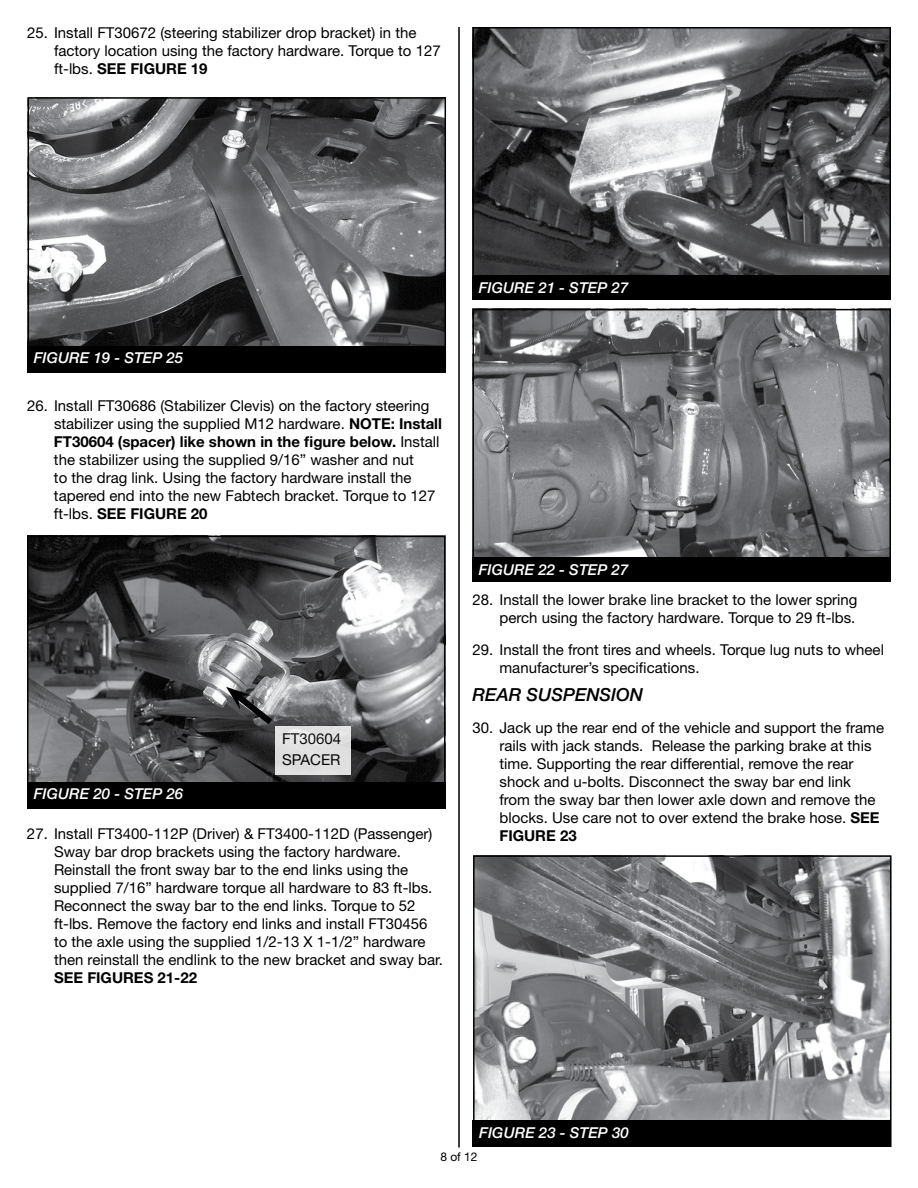
<style>
.page{position:relative;width:918px;height:1188px;background:#fff}
.page>*{position:absolute;margin:0;border:0;box-sizing:border-box;transform-origin:0 0}
.t1{font:italic 500 18px "Helvetica Neue LT Std";color:#000}
.t2{font:15px/18px "Helvetica Neue LT Std";color:#000}
.t3{font:italic 500 15px "Helvetica Neue LT Std";color:#fff}
.t4{font:700 15px "Helvetica Neue LT Std";color:#000}
.t5{font:12px "Helvetica Neue LT Std";color:#000}
.s1{font-weight:700}
</style>
<div class="page">
<hr style="left:458px;top:27px;width:2px;height:1121px;background:#000">
<img style="left:31px;top:100px;width:412px;height:246px">
<div style="left:28px;top:97px;width:418px;height:270px;border:2px solid #000"></div>
<div style="left:27px;top:346px;width:419px;height:27px;background:#000"></div>
<img style="left:30px;top:539px;width:413px;height:243px">
<div style="left:27px;top:536px;width:419px;height:270px;border:2px solid #000"></div>
<div style="left:27px;top:782px;width:419px;height:27px;background:#000"></div>
<img style="left:475px;top:30px;width:413px;height:245px">
<div style="left:472px;top:27px;width:419px;height:270px;border:2px solid #000"></div>
<div style="left:472px;top:275px;width:418px;height:25px;background:#000"></div>
<img style="left:475px;top:312px;width:413px;height:245px">
<div style="left:472px;top:309px;width:419px;height:272px;border:2px solid #000"></div>
<div style="left:472px;top:557px;width:418px;height:25px;background:#000"></div>
<div style="left:275px;top:726px;width:76px;height:48px;background:#e0e0e0"></div>
<svg style="left:226px;top:687px;width:53px;height:43px;background:#5f6061"></svg>
<img style="left:476px;top:858px;width:413px;height:262px">
<div style="left:473px;top:855px;width:419px;height:292px;border:2px solid #000"></div>
<div style="left:472px;top:1120px;width:419px;height:28px;background:#000"></div>
<p class="t2" style="left:54px;top:23px;width:388px;text-indent:-27px">25. Install FT30672 (steering stabilizer drop bracket) in the factory location using the factory hardware. Torque to 127 ft-lbs. <span class="s1">SEE FIGURE 19</span></p>
<p class="t3" style="left:34px;top:349px;width:151px">FIGURE 19 - STEP 25</p>
<p class="t2" style="left:54px;top:397px;width:390px;text-indent:-27px">26. Install FT30686 (Stabilizer Clevis) on the factory steering stabilizer using the supplied M12 hardware. <span class="s1">NOTE: Install FT30604 (spacer) like shown in the figure below.</span> Install the stabilizer using the supplied 9/16” washer and nut<br>to the drag link. Using the factory hardware install the tapered end into the new Fabtech bracket. Torque to 127 ft-lbs. <span class="s1">SEE FIGURE 20</span></p>
<p class="t3" style="left:34px;top:785px;width:151px">FIGURE 20 - STEP 26</p>
<p class="t2" style="left:282px;top:728px;width:60px;line-height:21px">FT30604<br>SPACER</p>
<p class="t2" style="left:54px;top:824px;width:390px;text-indent:-27px">27. Install FT3400-112P (Driver) &amp; FT3400-112D (Passenger)<br>Sway bar drop brackets using the factory hardware.<br>Reinstall the front sway bar to the end links using the supplied 7/16” hardware torque all hardware to 83 ft-lbs.<br>Reconnect the sway bar to the end links. Torque to 52 ft-lbs. Remove the factory end links and install FT30456 to the axle using the supplied 1/2-13 X 1-1/2” hardware then reinstall the endlink to the new bracket and sway bar.</p>
<p class="t4" style="left:54px;top:968px;width:145px">SEE FIGURES 21-22</p>
<p class="t3" style="left:479px;top:279px;width:151px">FIGURE 21 - STEP 27</p>
<p class="t3" style="left:479px;top:561px;width:151px">FIGURE 22 - STEP 27</p>
<p class="t2" style="left:472px;top:591px;width:387px;text-align:right">28. Install the lower brake line bracket to the lower spring perch using the factory hardware. Torque to 29 ft-lbs.</p>
<p class="t2" style="left:500px;top:640px;width:386px;text-indent:-27px">29. Install the front tires and wheels. Torque lug nuts to wheel manufacturer’s specifications.</p>
<p class="t1" style="left:472px;top:684px;width:172px">REAR SUSPENSION</p>
<p class="t2" style="left:500px;top:718px;width:386px;text-indent:-27px">30. Jack up the rear end of the vehicle and support the frame rails with jack stands. Release the parking brake at this time. Supporting the rear differential, remove the rear shock and u-bolts. Disconnect the sway bar end link from the sway bar then lower axle down and remove the blocks. Use care not to over extend the brake hose. <span class="s1">SEE FIGURE 23</span></p>
<p class="t3" style="left:479px;top:1124px;width:151px">FIGURE 23 - STEP 30</p>
<p class="t5" style="left:440px;top:1150px;width:39px">8 of 12</p>
</div>
